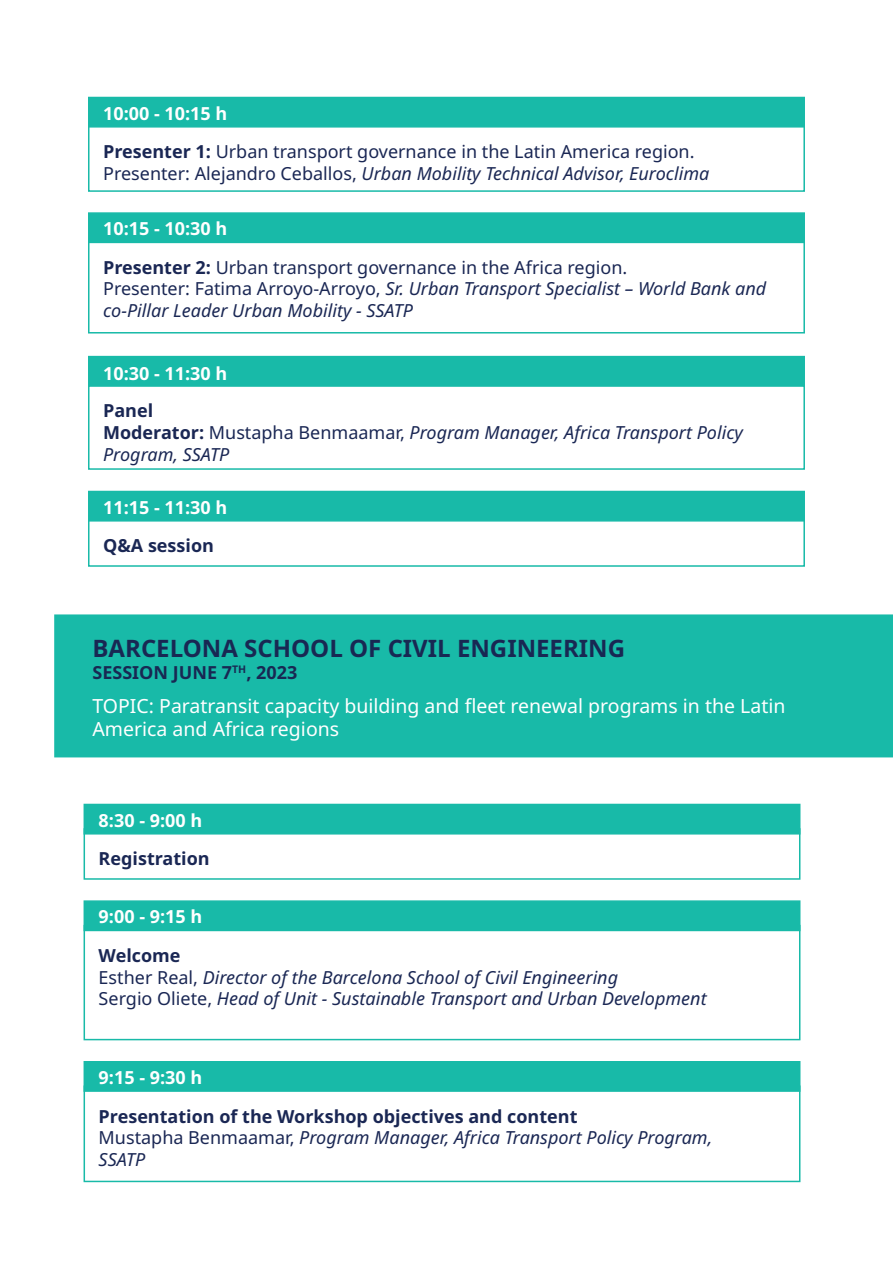
<style>
.page{position:relative;width:893px;height:1263px;background:#fff}
.page>*{position:absolute;margin:0;border:0;box-sizing:border-box;transform-origin:0 0}
.t1{font:700 24px "Noto Sans";color:#182853}
.t2{font:19.5px/23.4px "Noto Sans";color:#fff}
.t3{font:italic 18px/21.6px "Noto Sans";color:#1a2754}
.t4{font:18px/21.6px "Noto Sans";color:#1a2754}
.t5{font:700 18px "Noto Sans";color:#1a2754}
.t6{font:700 18px "Noto Sans";color:#fff}
.t7{font:700 18px "Noto Sans";color:#182853}
.s1{font-weight:700}
.s2{font-style:italic}
.s3{font-style:normal}
.s4{font-weight:700;font-style:normal}
</style>
<div class="page">
<div style="left:88px;top:121px;width:717px;height:71px;background:#fff;border:2px solid #18baa8"></div>
<div style="left:88px;top:97px;width:717px;height:31px;background:#18baa8;border:2px solid #18baa8"></div>
<div style="left:88px;top:237px;width:717px;height:96px;background:#fff;border:2px solid #18baa8"></div>
<div style="left:88px;top:212px;width:717px;height:31px;background:#18baa8;border:2px solid #18baa8"></div>
<div style="left:88px;top:385px;width:717px;height:85px;background:#fff;border:2px solid #18baa8"></div>
<div style="left:88px;top:356px;width:717px;height:31px;background:#18baa8;border:2px solid #18baa8"></div>
<div style="left:88px;top:515px;width:717px;height:52px;background:#fff;border:2px solid #18baa8"></div>
<div style="left:88px;top:491px;width:717px;height:31px;background:#18baa8;border:2px solid #18baa8"></div>
<div style="left:84px;top:828px;width:716px;height:52px;background:#fff;border:2px solid #18baa8"></div>
<div style="left:84px;top:804px;width:716px;height:30px;background:#18baa8"></div>
<div style="left:84px;top:925px;width:716px;height:115px;background:#fff;border:2px solid #18baa8"></div>
<div style="left:84px;top:900px;width:716px;height:31px;background:#18baa8;border:2px solid #18baa8"></div>
<div style="left:84px;top:1085px;width:716px;height:97px;background:#fff;border:2px solid #18baa8"></div>
<div style="left:84px;top:1061px;width:716px;height:31px;background:#18baa8;border:2px solid #18baa8"></div>
<div style="left:55px;top:615px;width:837px;height:142px;background:#18baa8"></div>
<div style="left:54px;top:614px;width:839px;height:143px;border:2px solid #18baa8"></div>
<p class="t6" style="left:103px;top:103px;width:126px">10:00 - 10:15 h</p>
<p class="t4" style="left:103px;top:141px;width:608px"><span class="s1">Presenter 1:</span> Urban transport governance in the Latin America region.<br>Presenter: Alejandro Ceballos, <span class="s2">Urban Mobility Technical Advisor, Euroclima</span></p>
<p class="t6" style="left:103px;top:219px;width:126px">10:15 - 10:30 h</p>
<p class="t4" style="left:103px;top:257px;width:526px"><span class="s1">Presenter 2:</span> Urban transport governance in the Africa region.</p>
<p class="t3" style="left:103px;top:278px;width:665px"><span class="s3">Presenter: Fatima Arroyo-Arroyo,</span> Sr. Urban Transport Specialist – World Bank and co-Pillar Leader Urban Mobility - SSATP</p>
<p class="t6" style="left:103px;top:363px;width:126px">10:30 - 11:30 h</p>
<p class="t5" style="left:103px;top:401px;width:52px">Panel</p>
<p class="t3" style="left:103px;top:422px;width:641px"><span class="s4">Moderator:</span> <span class="s3">Mustapha Benmaamar,</span> Program Manager, Africa Transport Policy<br>Program, SSATP</p>
<p class="t6" style="left:103px;top:497px;width:126px">11:15 - 11:30 h</p>
<p class="t5" style="left:103px;top:535px;width:112px">Q&amp;A session</p>
<p class="t1" style="left:92px;top:635px;width:534px">BARCELONA SCHOOL OF CIVIL ENGINEERING</p>
<p class="t7" style="left:92px;top:662px;width:206px">SESSION JUNE 7<sup>TH</sup>, 2023</p>
<p class="t2" style="left:92px;top:694px;width:695px">TOPIC: Paratransit capacity building and fleet renewal programs in the Latin<br>America and Africa regions</p>
<p class="t6" style="left:99px;top:810px;width:105px">8:30 - 9:00 h</p>
<p class="t5" style="left:99px;top:848px;width:113px">Registration</p>
<p class="t6" style="left:99px;top:906px;width:105px">9:00 - 9:15 h</p>
<p class="t5" style="left:99px;top:945px;width:83px">Welcome</p>
<p class="t3" style="left:99px;top:966px;width:521px"><span class="s3">Esther Real,</span> Director of the Barcelona School of Civil Engineering</p>
<p class="t3" style="left:99px;top:988px;width:609px"><span class="s3">Sergio Oliete,</span> Head of Unit - Sustainable Transport and Urban Development</p>
<p class="t6" style="left:99px;top:1067px;width:105px">9:15 - 9:30 h</p>
<p class="t5" style="left:99px;top:1106px;width:480px">Presentation of the Workshop objectives and content</p>
<p class="t3" style="left:99px;top:1127px;width:615px"><span class="s3">Mustapha Benmaamar,</span> Program Manager, Africa Transport Policy Program,<br>SSATP</p>
</div>
